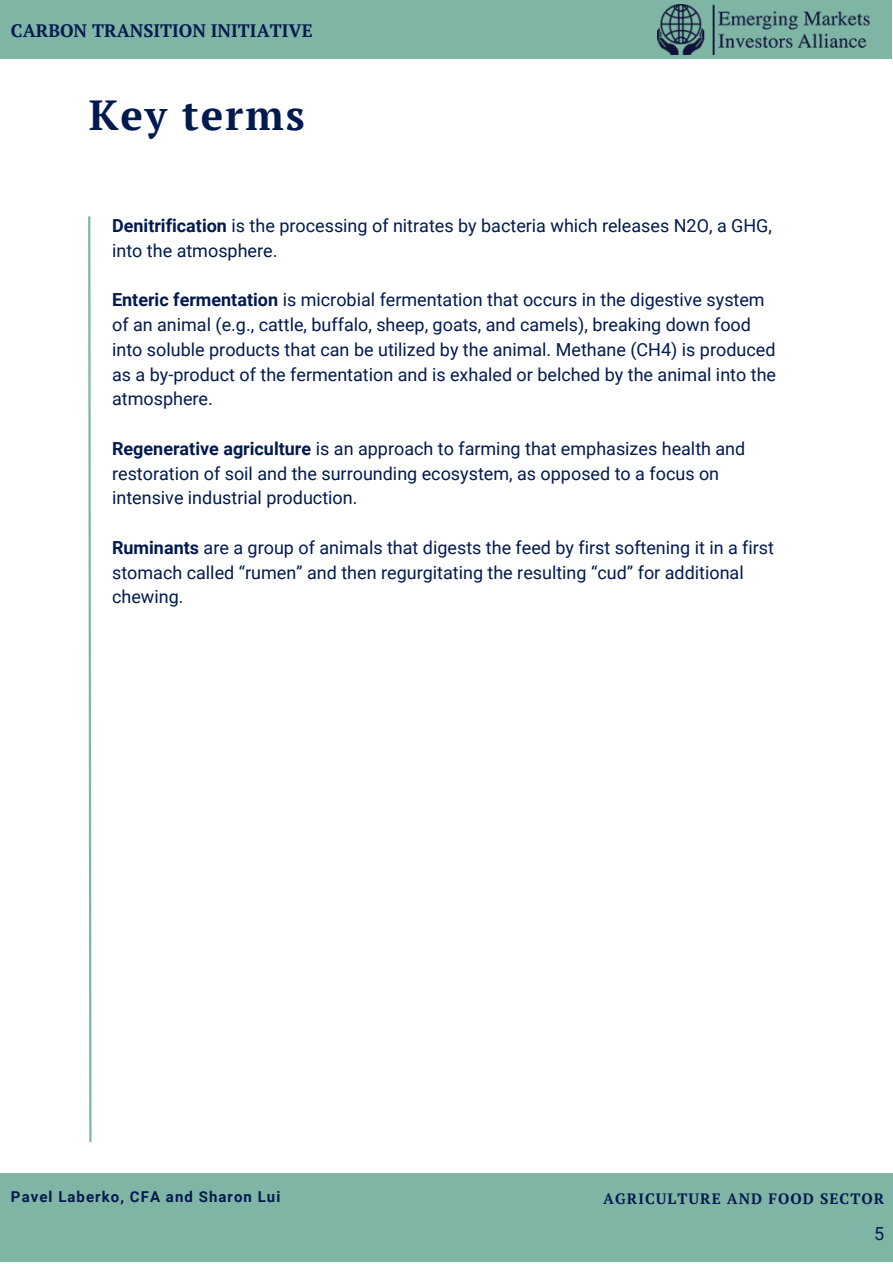
<style>
.page{position:relative;width:893px;height:1264px;background:#fff}
.page>*{position:absolute;margin:0;border:0;box-sizing:border-box;transform-origin:0 0}
.t1{font:700 42px "PT Serif";letter-spacing:.045em;color:#021a4f}
.t2{font:18px/24.8px "Roboto";color:#021a4f}
.t3{font:700 18px "PT Serif";color:#021a4f}
.t4{font:700 15px "Roboto";letter-spacing:.07em;color:#021a4f}
.t5{font:700 15px "PT Serif";letter-spacing:.07em;color:#021a4f}
.s1{font-weight:700}
</style>
<div class="page">
<div style="left:0;top:1173px;width:892px;height:88px;background:#7fb5a5"></div>
<svg style="left:88px;top:216px;width:4px;height:926px"></svg>
<div style="left:0;top:0;width:891px;height:59px;background:#7fb5a5"></div>
<img style="left:657px;top:4px;width:213px;height:51px">
<p class="t3" style="left:11px;top:18px;width:303px">CARBON TRANSITION INITIATIVE</p>
<h1 class="t1" style="left:89px;top:86px;width:218px">Key terms</h1>
<p class="t2" style="left:112px;top:214px;width:661px"><span class="s1">Denitrification</span> is the processing of nitrates by bacteria which releases N2O, a GHG, into the atmosphere.</p>
<p class="t2" style="left:112px;top:288px;width:665px"><span class="s1">Enteric fermentation</span> is microbial fermentation that occurs in the digestive system of an animal (e.g., cattle, buffalo, sheep, goats, and camels), breaking down food into soluble products that can be utilized by the animal. Methane (CH4) is produced as a by-product of the fermentation and is exhaled or belched by the animal into the atmosphere.</p>
<p class="t2" style="left:112px;top:436px;width:634px"><span class="s1">Regenerative agriculture</span> is an approach to farming that emphasizes health and restoration of soil and the surrounding ecosystem, as opposed to a focus on intensive industrial production.</p>
<p class="t2" style="left:112px;top:535px;width:663px"><span class="s1">Ruminants</span> are a group of animals that digests the feed by first softening it in a first stomach called “rumen” and then regurgitating the resulting “cud” for additional chewing.</p>
<p class="t4" style="left:11px;top:1188px;width:271px">Pavel Laberko, CFA and Sharon Lui</p>
<p class="t5" style="left:603px;top:1188px;width:282px">AGRICULTURE AND FOOD SECTOR</p>
<p class="t2" style="left:874px;top:1221px;width:12px">5</p>
</div>
